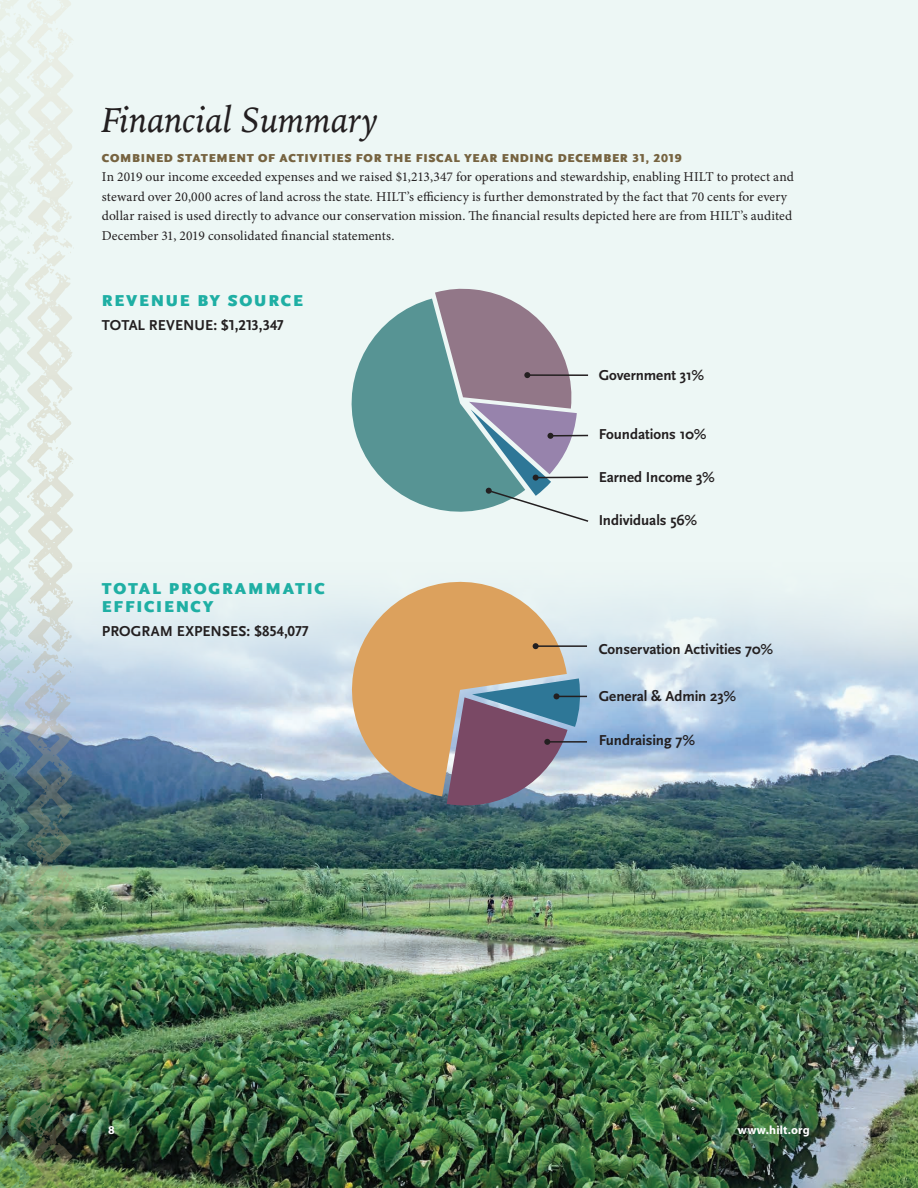
<style>
.page{position:relative;width:918px;height:1188px;background:#edf7f5}
.page>*{position:absolute;margin:0;border:0;box-sizing:border-box;transform-origin:0 0}
.section_title{font:italic 36px "Iowan Old Style";color:#231f20}
.header_2_-_uc_color{font:900 16.5px/18px "Scala Sans Pro";letter-spacing:.11em;color:#1fafa4}
.tni{font:700 15px "Scala Sans Pro";color:#231f20}
.tni-2{font:13.5px/19.5px "Minion Pro";letter-spacing:.01em;color:#231f20}
.t1{font:900 12px "Scala Sans Pro";letter-spacing:.06em;color:#766340}
.tni-3{font:700 12px "Myriad Pro";letter-spacing:.015em;color:#fff}
</style>
<div class="page">
<img style="left:74px;top:602px;width:844px;height:586px">
<img style="left:0;top:0;width:26px;height:1188px">
<img style="left:26px;top:0;width:48px;height:1188px">
<svg style="left:344px;top:581px;width:223px;height:215px;fill:#dca15d"></svg>
<svg style="left:351px;top:288px;width:238px;height:234px"></svg>
<hr style="left:536px;top:645px;width:51px;height:2px;background:#231f20">
<svg style="left:533px;top:643px;width:6px;height:6px"></svg>
<hr style="left:556px;top:696px;width:31px;height:1px;background:#231f20">
<hr style="left:547px;top:741px;width:40px;height:2px;background:#231f20">
<svg style="left:447px;top:678px;width:134px;height:135px"></svg>
<p class="section_title" style="left:102px;top:88px;width:278px">Financial Summary</p>
<p class="t1" style="left:102px;top:151px;width:581px">COMBINED STATEMENT OF ACTIVITIES FOR THE FISCAL YEAR ENDING DECEMBER 31, 2019</p>
<p class="tni-2" style="left:102px;top:167px;width:694px">In 2019 our income exceeded expenses and we raised $1,213,347 for operations and stewardship, enabling HILT to protect and steward over 20,000 acres of land across the state. HILT’s efficiency is further demonstrated by the fact that 70 cents for every dollar raised is used directly to advance our conservation mission. The financial results depicted here are from HILT’s audited December 31, 2019 consolidated financial statements.</p>
<p class="header_2_-_uc_color" style="left:102px;top:292px;width:202px">REVENUE BY SOURCE</p>
<p class="tni" style="left:102px;top:316px;width:183px">TOTAL REVENUE: $1,213,347</p>
<p class="header_2_-_uc_color" style="left:102px;top:580px;width:224px">TOTAL PROGRAMMATIC<br>EFFICIENCY</p>
<p class="tni" style="left:102px;top:623px;width:208px">PROGRAM EXPENSES: $854,077</p>
<p class="tni" style="left:599px;top:366px;width:107px">Government 31%</p>
<p class="tni" style="left:599px;top:426px;width:109px">Foundations 10%</p>
<p class="tni" style="left:599px;top:469px;width:118px">Earned Income 3%</p>
<p class="tni" style="left:599px;top:512px;width:100px">Individuals 56%</p>
<p class="tni" style="left:599px;top:640px;width:176px">Conservation Activities 70%</p>
<p class="tni" style="left:599px;top:688px;width:139px">General &amp; Admin 23%</p>
<p class="tni" style="left:599px;top:732px;width:98px">Fundraising 7%</p>
<p class="tni-3" style="left:108px;top:1122px;width:8px">8</p>
<p class="tni-3" style="left:738px;top:1122px;width:74px">www.hilt.org</p>
</div>
